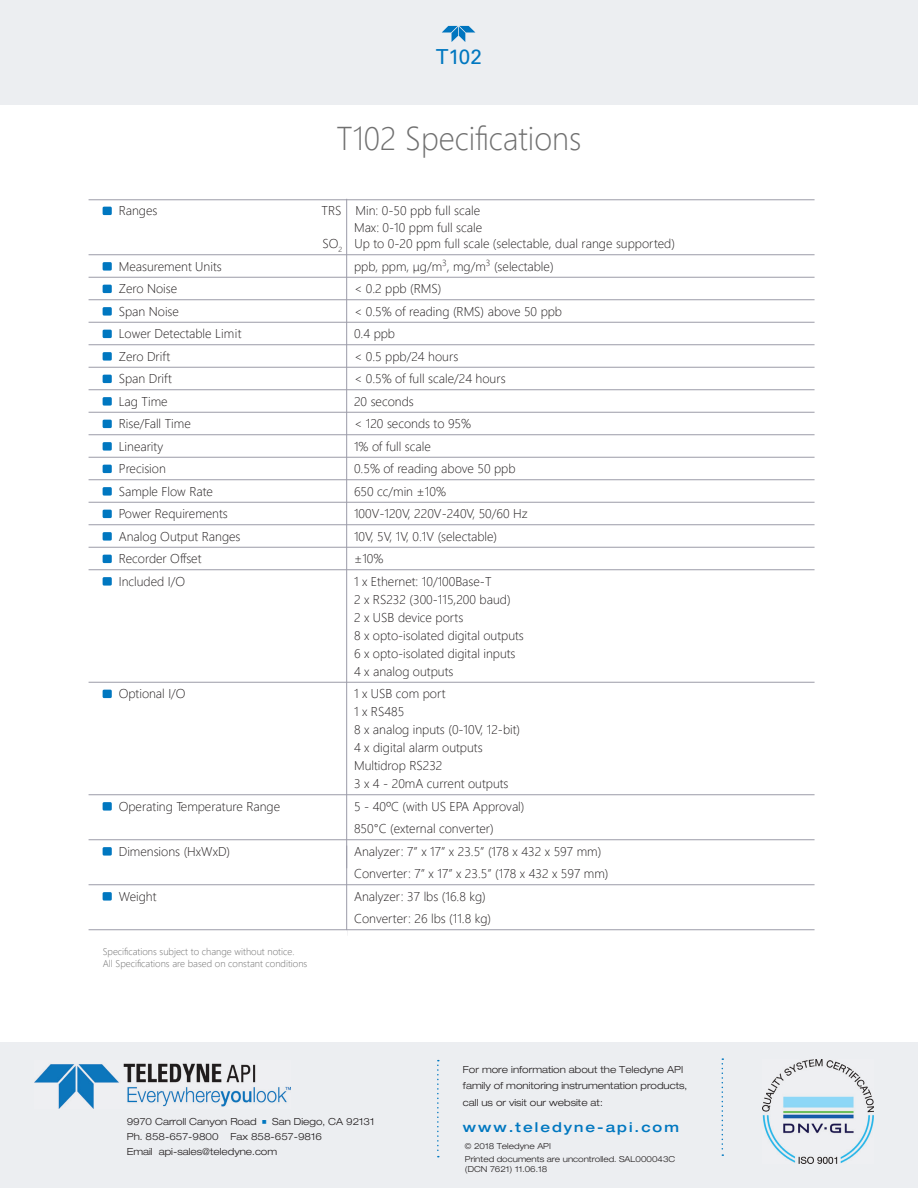
<style>
.page{position:relative;width:918px;height:1188px;background:#fff}
.page>*{position:absolute;margin:0;border:0;box-sizing:border-box;transform-origin:0 0}
.t1{font:300 33px "Segoe UI";color:#707070;scale:.96 1}
.t2{font:20.7px "Univers LT Std";color:#0077c0}
.t3{font:500 expanded 13.5px "Helvetica Neue LT Std";letter-spacing:.15em;color:#0077c0}
.t4{font:300 12.75px/18px "Segoe UI";color:#231f20}
.t5{font:300 expanded 9.75px/15px "Helvetica Neue LT Std";color:#231f20}
.t6{font:300 9.75px/12px "Segoe UI";color:#707070}
.t7{font:300 expanded 8.25px/13.2px "Helvetica Neue LT Std";color:#231f20}
</style>
<div class="page">
<div style="left:0;top:0;width:918px;height:104px;background:#eceef1"></div>
<svg style="left:442px;top:26px;width:33px;height:16px"></svg>
<div style="left:0;top:1042px;width:918px;height:146px;background:#eceef1"></div>
<img style="left:762px;top:1060px;width:112px;height:103px">
<svg style="left:437px;top:1060px;width:2px;height:97px"></svg>
<svg style="left:722px;top:1058px;width:1px;height:98px"></svg>
<hr style="left:89px;top:200px;width:726px;height:1px;background:#9b9ba8">
<hr style="left:89px;top:254px;width:726px;height:1px;background:#9b9ba8">
<hr style="left:89px;top:277px;width:726px;height:1px;background:#9b9ba8">
<hr style="left:89px;top:299px;width:726px;height:1px;background:#9b9ba8">
<hr style="left:89px;top:322px;width:726px;height:1px;background:#9b9ba8">
<hr style="left:89px;top:344px;width:726px;height:1px;background:#9b9ba8">
<hr style="left:89px;top:367px;width:726px;height:1px;background:#9b9ba8">
<hr style="left:89px;top:389px;width:726px;height:1px;background:#9b9ba8">
<hr style="left:89px;top:412px;width:726px;height:1px;background:#9b9ba8">
<hr style="left:89px;top:434px;width:726px;height:1px;background:#9b9ba8">
<hr style="left:89px;top:457px;width:726px;height:1px;background:#9b9ba8">
<hr style="left:89px;top:479px;width:726px;height:1px;background:#9b9ba8">
<hr style="left:89px;top:502px;width:726px;height:1px;background:#9b9ba8">
<hr style="left:89px;top:524px;width:726px;height:1px;background:#9b9ba8">
<hr style="left:89px;top:547px;width:726px;height:1px;background:#9b9ba8">
<hr style="left:89px;top:569px;width:726px;height:1px;background:#9b9ba8">
<hr style="left:89px;top:682px;width:726px;height:1px;background:#9b9ba8">
<hr style="left:89px;top:794px;width:726px;height:1px;background:#9b9ba8">
<hr style="left:89px;top:839px;width:726px;height:1px;background:#9b9ba8">
<hr style="left:89px;top:884px;width:726px;height:1px;background:#9b9ba8">
<hr style="left:89px;top:929px;width:726px;height:1px;background:#9b9ba8">
<div style="left:103px;top:207px;width:9px;height:8px;background:#0077c0;border-radius:2px"></div>
<div style="left:103px;top:262px;width:9px;height:9px;background:#0077c0;border-radius:2px"></div>
<div style="left:103px;top:285px;width:9px;height:8px;background:#0077c0;border-radius:2px"></div>
<div style="left:103px;top:307px;width:9px;height:9px;background:#0077c0;border-radius:2px"></div>
<div style="left:103px;top:330px;width:9px;height:8px;background:#0077c0;border-radius:2px"></div>
<div style="left:103px;top:352px;width:9px;height:9px;background:#0077c0;border-radius:2px"></div>
<div style="left:103px;top:375px;width:9px;height:8px;background:#0077c0;border-radius:2px"></div>
<div style="left:103px;top:397px;width:9px;height:9px;background:#0077c0;border-radius:2px"></div>
<div style="left:103px;top:420px;width:9px;height:8px;background:#0077c0;border-radius:2px"></div>
<div style="left:103px;top:442px;width:9px;height:9px;background:#0077c0;border-radius:2px"></div>
<div style="left:103px;top:465px;width:9px;height:8px;background:#0077c0;border-radius:2px"></div>
<div style="left:103px;top:487px;width:9px;height:9px;background:#0077c0;border-radius:2px"></div>
<div style="left:103px;top:510px;width:9px;height:8px;background:#0077c0;border-radius:2px"></div>
<div style="left:103px;top:532px;width:9px;height:9px;background:#0077c0;border-radius:2px"></div>
<div style="left:103px;top:555px;width:9px;height:8px;background:#0077c0;border-radius:2px"></div>
<div style="left:103px;top:577px;width:9px;height:9px;background:#0077c0;border-radius:2px"></div>
<div style="left:103px;top:690px;width:9px;height:8px;background:#0077c0;border-radius:2px"></div>
<div style="left:103px;top:802px;width:9px;height:9px;background:#0077c0;border-radius:2px"></div>
<div style="left:103px;top:847px;width:9px;height:9px;background:#0077c0;border-radius:2px"></div>
<div style="left:103px;top:892px;width:9px;height:9px;background:#0077c0;border-radius:2px"></div>
<hr style="left:346px;top:199px;width:1px;height:669px;background:#9b9ba8">
<img style="left:35px;top:1063px;width:255px;height:45px">
<hr style="left:346px;top:846px;width:1px;height:90px;background:#9b9ba8">
<h2 class="t2" style="left:436px;top:45px;width:48px">T102</h2>
<h1 class="t1" style="left:336px;top:107px;width:257px">T102 Specifications</h1>
<p class="t4" style="left:119px;top:200px;width:40px">Ranges</p>
<p class="t4" style="left:322px;top:200px;width:160px">TRS Min: 0-50 ppb full scale</p>
<p class="t4" style="left:354px;top:217px;width:130px">Max: 0-10 ppm full scale</p>
<p class="t4" style="left:323px;top:233px;width:354px">SO<sub>2</sub> Up to 0-20 ppm full scale (selectable, dual range supported)</p>
<p class="t4" style="left:119px;top:256px;width:104px">Measurement Units</p>
<p class="t4" style="left:354px;top:256px;width:201px">ppb, ppm, μg/m<sup>3</sup>, mg/m<sup>3</sup> (selectable)</p>
<p class="t4" style="left:119px;top:278px;width:60px">Zero Noise</p>
<p class="t4" style="left:354px;top:278px;width:89px">&lt; 0.2 ppb (RMS)</p>
<p class="t4" style="left:119px;top:301px;width:62px">Span Noise</p>
<p class="t4" style="left:354px;top:301px;width:210px">&lt; 0.5% of reading (RMS) above 50 ppb</p>
<p class="t4" style="left:119px;top:323px;width:124px">Lower Detectable Limit</p>
<p class="t4" style="left:354px;top:323px;width:43px">0.4 ppb</p>
<p class="t4" style="left:119px;top:346px;width:53px">Zero Drift</p>
<p class="t4" style="left:354px;top:346px;width:106px">&lt; 0.5 ppb/24 hours</p>
<p class="t4" style="left:119px;top:368px;width:55px">Span Drift</p>
<p class="t4" style="left:354px;top:368px;width:153px">&lt; 0.5% of full scale/24 hours</p>
<p class="t4" style="left:119px;top:391px;width:50px">Lag Time</p>
<p class="t4" style="left:354px;top:391px;width:61px">20 seconds</p>
<p class="t4" style="left:119px;top:413px;width:74px">Rise/Fall Time</p>
<p class="t4" style="left:354px;top:413px;width:119px">&lt; 120 seconds to 95%</p>
<p class="t4" style="left:119px;top:436px;width:46px">Linearity</p>
<p class="t4" style="left:354px;top:436px;width:78px">1% of full scale</p>
<p class="t4" style="left:119px;top:458px;width:49px">Precision</p>
<p class="t4" style="left:354px;top:458px;width:163px">0.5% of reading above 50 ppb</p>
<p class="t4" style="left:119px;top:481px;width:96px">Sample Flow Rate</p>
<p class="t4" style="left:354px;top:481px;width:93px">650 cc/min ±10%</p>
<p class="t4" style="left:119px;top:503px;width:111px">Power Requirements</p>
<p class="t4" style="left:354px;top:503px;width:175px">100V-120V, 220V-240V, 50/60 Hz</p>
<p class="t4" style="left:119px;top:526px;width:123px">Analog Output Ranges</p>
<p class="t4" style="left:354px;top:526px;width:145px">10V, 5V, 1V, 0.1V (selectable)</p>
<p class="t4" style="left:119px;top:548px;width:84px">Recorder Offset</p>
<p class="t4" style="left:354px;top:548px;width:31px">±10%</p>
<p class="t4" style="left:119px;top:571px;width:68px">Included I/O</p>
<p class="t4" style="left:354px;top:571px;width:171px">1 x Ethernet: 10/100Base-T<br>2 x RS232 (300-115,200 baud)<br>2 x USB device ports<br>8 x opto-isolated digital outputs<br>6 x opto-isolated digital inputs<br>4 x analog outputs</p>
<p class="t4" style="left:119px;top:683px;width:68px">Optional I/O</p>
<p class="t4" style="left:354px;top:683px;width:168px">1 x USB com port<br>1 x RS485<br>8 x analog inputs (0-10V, 12-bit)<br>4 x digital alarm outputs<br>Multidrop RS232<br>3 x 4 - 20mA current outputs</p>
<p class="t4" style="left:119px;top:796px;width:163px">Operating Temperature Range</p>
<p class="t4" style="left:354px;top:794px;width:172px;line-height:22.5px">5 - 40ºC (with US EPA Approval)<br>850°C (external converter)</p>
<p class="t4" style="left:119px;top:841px;width:113px">Dimensions (HxWxD)</p>
<p class="t4" style="left:354px;top:839px;width:256px;line-height:22.5px">Analyzer: 7” x 17” x 23.5” (178 x 432 x 597 mm)<br>Converter: 7” x 17” x 23.5” (178 x 432 x 597 mm)</p>
<p class="t4" style="left:119px;top:886px;width:39px">Weight</p>
<p class="t4" style="left:354px;top:884px;width:139px;line-height:22.5px">Analyzer: 37 lbs (16.8 kg)<br>Converter: 26 lbs (11.8 kg)</p>
<p class="t6" style="left:103px;top:945px;width:206px">Specifications subject to change without notice.<br>All Specifications are based on constant conditions</p>
<p class="t5" style="left:127px;top:1114px;width:131px">9970 Carroll Canyon Road</p>
<p class="t5" style="left:127px;top:1114px;width:249px;text-indent:145px">San Diego, CA 92131<br>Ph. 858-657-9800 Fax 858-657-9816<br>Email api-sales@teledyne.com</p>
<p class="t5" style="left:463px;top:1061px;width:226px;line-height:16.5px">For more information about the Teledyne API family of monitoring instrumentation products, call us or visit our website at:</p>
<p class="t3" style="left:463px;top:1119px;width:217px">www.teledyne-api.com</p>
<p class="t7" style="left:465px;top:1139px;width:212px">© 2018 Teledyne API<br>Printed documents are uncontrolled. SAL000043C</p>
<p class="t7" style="left:465px;top:1162px;width:84px">(DCN 7621) 11.06.18</p>
</div>
